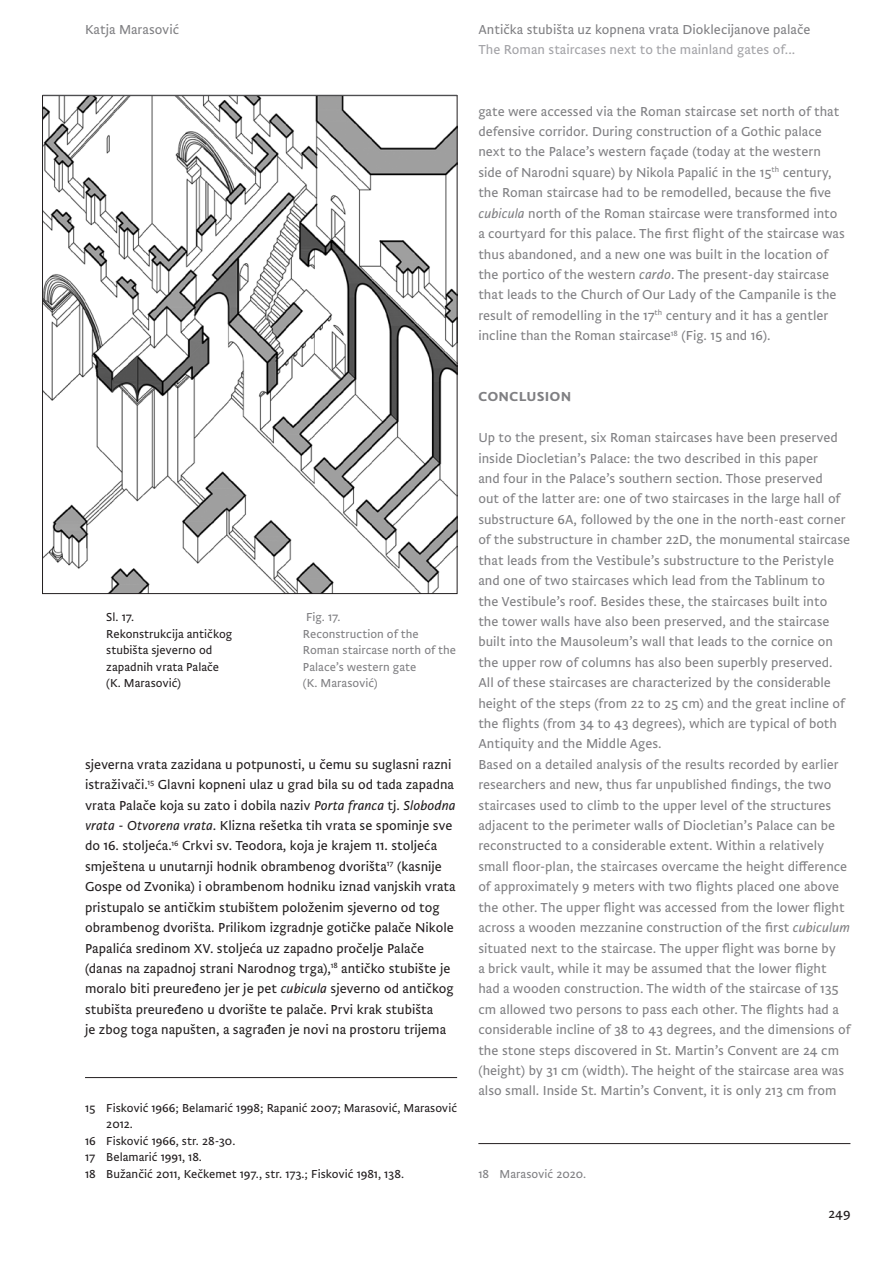
<style>
.page{position:relative;width:893px;height:1263px;background:#fff}
.page>*{position:absolute;margin:0;border:0;box-sizing:border-box;transform-origin:0 0}
.t1{font:300 13.5px/20.4px "Brioni Sans Pro";color:#808083}
.t2{font:300 13.5px/20.4px "Brioni Sans Pro";color:#231f20}
.t3{font:300 13.5px "Brioni Sans Pro";color:#a3a3a7}
.naslov01_eng{font:13.5px "Brioni Sans Pro Bld";letter-spacing:.06em;color:#808083}
.fusnota{font:300 12px/16.5px "Brioni Sans Pro";color:#231f20}
.fusnota_ENG{font:300 12px/16.5px "Brioni Sans Pro";color:#808083}
.legendaHRV{font:300 12px "Brioni Sans Pro";color:#231f20}
.s1{font-style:italic}
</style>
<div class="page">
<hr style="left:478px;top:1143px;width:372px;height:1px;background:#231f20">
<hr style="left:85px;top:1077px;width:372px;height:1px;background:#231f20">
<img style="left:44px;top:97px;width:411px;height:495px">
<hr style="left:43px;top:95px;width:414px;height:1px;background:#57585a">
<p class="t1" style="left:85px;top:19px;width:96px">Katja Marasović</p>
<p class="legendaHRV" style="left:106px;top:609px;width:29px">Sl. 17.</p>
<p class="fusnota" style="left:106px;top:625px;width:127px">Rekonstrukcija antičkog stubišta sjeverno od zapadnih vrata Palače (K. Marasović)</p>
<p class="fusnota_ENG" style="left:306px;top:608px;width:36px">Fig. 17.</p>
<p class="fusnota_ENG" style="left:303px;top:625px;width:155px">Reconstruction of the<br>Roman staircase north of the<br>Palace’s western gate<br>(K. Marasović)</p>
<p class="t2" style="left:85px;top:753px;width:372px">sjeverna vrata zazidana u potpunosti, u čemu su suglasni razni istraživači.<sup>15</sup> Glavni kopneni ulaz u grad bila su od tada zapadna vrata Palače koja su zato i dobila naziv <span class="s1">Porta franca</span> tj. <span class="s1">Slobodna vrata</span> - <span class="s1">Otvorena vrata</span>. Klizna rešetka tih vrata se spominje sve do 16. stoljeća.<sup>16</sup> Crkvi sv. Teodora, koja je krajem 11. stoljeća smještena u unutarnji hodnik obrambenog dvorišta<sup>17</sup> (kasnije Gospe od Zvonika) i obrambenom hodniku iznad vanjskih vrata pristupalo se antičkim stubištem položenim sjeverno od tog obrambenog dvorišta. Prilikom izgradnje gotičke palače Nikole Papalića sredinom XV. stoljeća uz zapadno pročelje Palače (danas na zapadnoj strani Narodnog trga),<sup>18</sup> antičko stubište je moralo biti preuređeno jer je pet <span class="s1">cubicula</span> sjeverno od antičkog stubišta preuređeno u dvorište te palače. Prvi krak stubišta<br>je zbog toga napušten, a sagrađen je novi na prostoru trijema</p>
<p class="fusnota" style="left:106px;top:1099px;width:352px;text-indent:-21px">15 Fisković 1966; Belamarić 1998; Rapanić 2007; Marasović, Marasović<br>2012.</p>
<p class="fusnota" style="left:85px;top:1132px;width:152px">16 Fisković 1966, str. 28-30.</p>
<p class="fusnota" style="left:85px;top:1148px;width:118px">17 Belamarić 1991, 18.</p>
<p class="fusnota" style="left:85px;top:1165px;width:320px">18 Bužančić 2011, Kečkemet 197., str. 173.; Fisković 1981, 138.</p>
<p class="t1" style="left:478px;top:19px;width:334px">Antička stubišta uz kopnena vrata Dioklecijanove palače</p>
<p class="t3" style="left:478px;top:40px;width:318px">The Roman staircases next to the mainland gates of...</p>
<p class="t1" style="left:478px;top:100px;width:368px">gate were accessed via the Roman staircase set north of that defensive corridor. During construction of a Gothic palace next to the Palace’s western façade (today at the western side of Narodni square) by Nikola Papalić in the 15<sup>th</sup> century, the Roman staircase had to be remodelled, because the five <span class="s1">cubicula</span> north of the Roman staircase were transformed into a courtyard for this palace. The first flight of the staircase was thus abandoned, and a new one was built in the location of the portico of the western <span class="s1">cardo</span>. The present-day staircase that leads to the Church of Our Lady of the Campanile is the result of remodelling in the 17<sup>th</sup> century and it has a gentler incline than the Roman staircase<sup>18</sup> (Fig. 15 and 16).</p>
<p class="naslov01_eng" style="left:478px;top:386px;width:94px">CONCLUSION</p>
<p class="t1" style="left:478px;top:427px;width:373px">Up to the present, six Roman staircases have been preserved inside Diocletian’s Palace: the two described in this paper<br>and four in the Palace’s southern section. Those preserved<br>out of the latter are: one of two staircases in the large hall of substructure 6A, followed by the one in the north-east corner of the substructure in chamber 22D, the monumental staircase that leads from the Vestibule’s substructure to the Peristyle and one of two staircases which lead from the Tablinum to<br>the Vestibule’s roof. Besides these, the staircases built into the tower walls have also been preserved, and the staircase built into the Mausoleum’s wall that leads to the cornice on the upper row of columns has also been superbly preserved.<br>All of these staircases are characterized by the considerable height of the steps (from 22 to 25 cm) and the great incline of the flights (from 34 to 43 degrees), which are typical of both Antiquity and the Middle Ages.</p>
<p class="t1" style="left:478px;top:753px;width:374px">Based on a detailed analysis of the results recorded by earlier researchers and new, thus far unpublished findings, the two staircases used to climb to the upper level of the structures adjacent to the perimeter walls of Diocletian’s Palace can be reconstructed to a considerable extent. Within a relatively small floor-plan, the staircases overcame the height difference of approximately 9 meters with two flights placed one above the other. The upper flight was accessed from the lower flight across a wooden mezzanine construction of the first <span class="s1">cubiculum </span>situated next to the staircase. The upper flight was borne by<br>a brick vault, while it may be assumed that the lower flight had a wooden construction. The width of the staircase of 135 cm allowed two persons to pass each other. The flights had a considerable incline of 38 to 43 degrees, and the dimensions of the stone steps discovered in St. Martin’s Convent are 24 cm (height) by 31 cm (width). The height of the staircase area was also small. Inside St. Martin’s Convent, it is only 213 cm from</p>
<p class="fusnota_ENG" style="left:478px;top:1165px;width:109px">18 Marasović 2020.</p>
<p class="t2" style="left:828px;top:1202px;width:24px">249</p>
</div>
